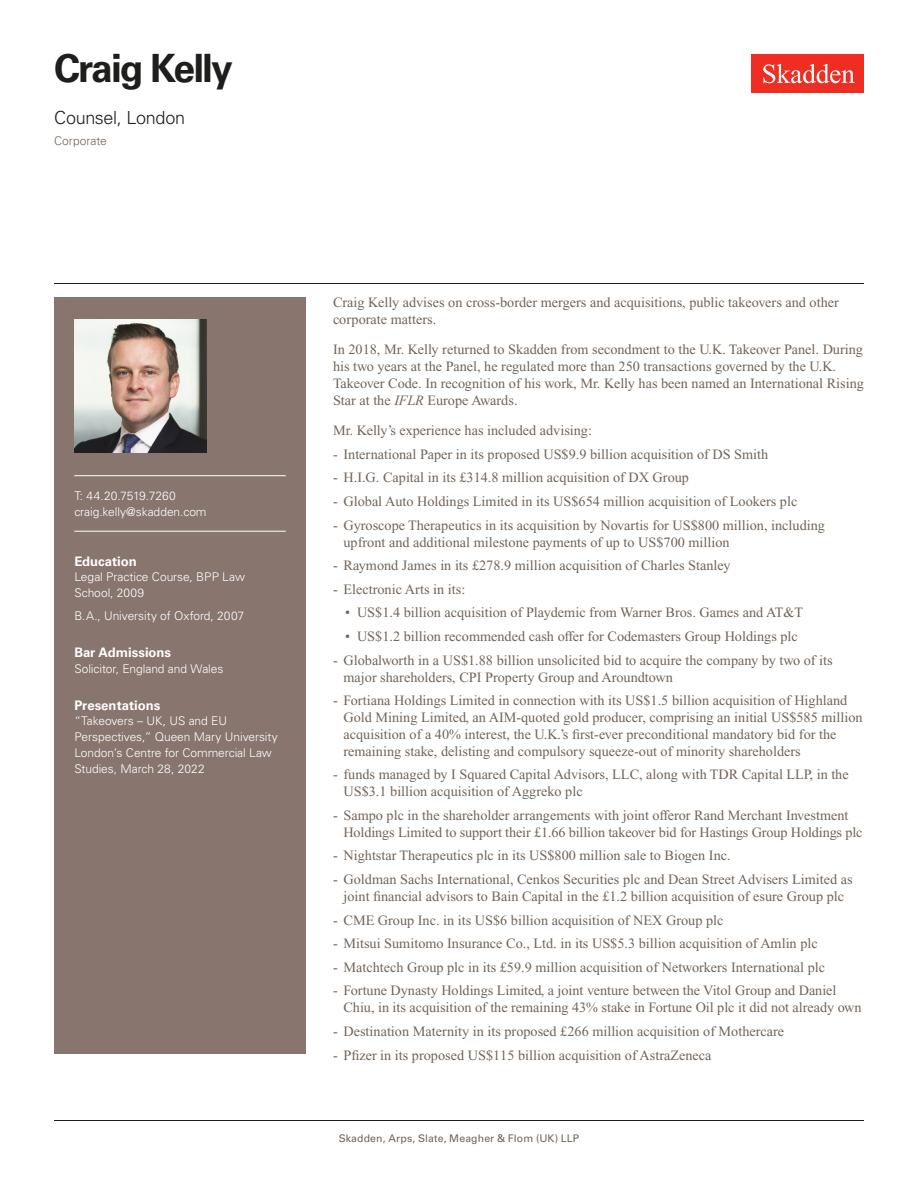
<style>
.page{position:relative;width:918px;height:1188px;background:#fff}
.page>*{position:absolute;margin:0;border:0;box-sizing:border-box;transform-origin:0 0}
.Name{font:700 39px "Univers LT Std";letter-spacing:-.05em;color:#1e1e1d}
.Title_and_Office{font:300 18px "Univers LT Std";letter-spacing:-.02em;color:#1e1e1d}
.Main_Body_Bulleted{font:14.25px/16.8px "Times New Roman PS Std";color:#726458}
.Main_Body{font:14.25px/16.8px "Times New Roman PS Std";color:#726458}
.Main_Body_Second_Level_Bullet{font:14.25px "Times New Roman PS Std";color:#726458}
.Bar_Admission_Education{font:700 13.2px "Univers LT Std";color:#fff}
.Sidebar_text{font:300 12px/15.8px "Univers LT Std";letter-spacing:-.005em;color:#fff}
.Email{font:300 12px "Univers LT Std";letter-spacing:-.005em;color:#fff}
.Phone_Number{font:300 12px "Univers LT Std";color:#fff}
.Practice{font:300 12px "Univers LT Std";color:#726458}
.Folio{font:10.5px "Univers LT Std";letter-spacing:.01em;color:#726458}
.s1{font-style:italic}
</style>
<div class="page">
<div style="left:752px;top:54px;width:112px;height:39px;background:#ee2e22"></div>
<svg style="left:763px;top:64px;width:92px;height:19px"></svg>
<div style="left:54px;top:297px;width:252px;height:756px;background:#87756e"></div>
<hr style="left:74px;top:475px;width:212px;height:1px;background:#fff">
<hr style="left:74px;top:531px;width:212px;height:1px;background:#fff">
<img style="left:74px;top:320px;width:132px;height:132px">
<hr style="left:54px;top:1120px;width:810px;height:1px;background:#1e1e1d">
<hr style="left:54px;top:283px;width:810px;height:1px;background:#1e1e1d">
<h1 class="Name" style="left:54px;top:46px;width:180px">Craig Kelly</h1>
<h2 class="Title_and_Office" style="left:54px;top:107px;width:132px">Counsel, London</h2>
<h3 class="Practice" style="left:54px;top:134px;width:54px">Corporate</h3>
<p class="Phone_Number" style="left:74px;top:489px;width:103px">T: 44.20.7519.7260</p>
<p class="Email" style="left:74px;top:504px;width:134px">craig.kelly@skadden.com</p>
<p class="Bar_Admission_Education" style="left:74px;top:553px;width:64px">Education</p>
<p class="Sidebar_text" style="left:74px;top:569px;width:172px">Legal Practice Course, BPP Law<br>School, 2009</p>
<p class="Sidebar_text" style="left:74px;top:608px;width:171px">B.A., University of Oxford, 2007</p>
<p class="Bar_Admission_Education" style="left:74px;top:644px;width:98px">Bar Admissions</p>
<p class="Sidebar_text" style="left:74px;top:660px;width:151px">Solicitor, England and Wales</p>
<p class="Bar_Admission_Education" style="left:74px;top:697px;width:87px">Presentations</p>
<p class="Sidebar_text" style="left:74px;top:713px;width:205px">“Takeovers – UK, US and EU<br>Perspectives,” Queen Mary University<br>London’s Centre for Commercial Law<br>Studies, March 28, 2022</p>
<p class="Main_Body" style="left:333px;top:294px;width:507px">Craig Kelly advises on cross-border mergers and acquisitions, public takeovers and other corporate matters.</p>
<p class="Main_Body" style="left:333px;top:341px;width:532px">In 2018, Mr. Kelly returned to Skadden from secondment to the U.K. Takeover Panel. During his two years at the Panel, he regulated more than 250 transactions governed by the U.K.<br>Takeover Code. In recognition of his work, Mr. Kelly has been named an International Rising Star at the <span class="s1">IFLR</span> Europe Awards.</p>
<p class="Main_Body" style="left:333px;top:422px;width:261px">Mr. Kelly’s experience has included advising:</p>
<p class="Main_Body_Bulleted" style="left:333px;top:446px;width:437px">- International Paper in its proposed US$9.9 billion acquisition of DS Smith</p>
<p class="Main_Body_Bulleted" style="left:333px;top:469px;width:358px">- H.I.G. Capital in its £314.8 million acquisition of DX Group</p>
<p class="Main_Body_Bulleted" style="left:333px;top:493px;width:466px">- Global Auto Holdings Limited in its US$654 million acquisition of Lookers plc</p>
<p class="Main_Body_Bulleted" style="left:344px;top:517px;width:483px;text-indent:-10px">- Gyroscope Therapeutics in its acquisition by Novartis for US$800 million, including upfront and additional milestone payments of up to US$700 million</p>
<p class="Main_Body_Bulleted" style="left:333px;top:557px;width:399px">- Raymond James in its £278.9 million acquisition of Charles Stanley</p>
<p class="Main_Body_Bulleted" style="left:333px;top:581px;width:134px">- Electronic Arts in its:</p>
<p class="Main_Body_Second_Level_Bullet" style="left:345px;top:605px;width:460px">• US$1.4 billion acquisition of Playdemic from Warner Bros. Games and AT&amp;T</p>
<p class="Main_Body_Second_Level_Bullet" style="left:345px;top:629px;width:454px">• US$1.2 billion recommended cash offer for Codemasters Group Holdings plc</p>
<p class="Main_Body_Bulleted" style="left:344px;top:652px;width:491px;text-indent:-10px">- Globalworth in a US$1.88 billion unsolicited bid to acquire the company by two of its major shareholders, CPI Property Group and Aroundtown</p>
<p class="Main_Body_Bulleted" style="left:344px;top:692px;width:521px;text-indent:-10px">- Fortiana Holdings Limited in connection with its US$1.5 billion acquisition of Highland Gold Mining Limited, an AIM-quoted gold producer, comprising an initial US$585 million acquisition of a 40% interest, the U.K.’s first-ever preconditional mandatory bid for the remaining stake, delisting and compulsory squeeze-out of minority shareholders</p>
<p class="Main_Body_Bulleted" style="left:344px;top:766px;width:507px;text-indent:-10px">- funds managed by I Squared Capital Advisors, LLC, along with TDR Capital LLP, in the<br>US$3.1 billion acquisition of Aggreko plc</p>
<p class="Main_Body_Bulleted" style="left:344px;top:807px;width:521px;text-indent:-10px">- Sampo plc in the shareholder arrangements with joint offeror Rand Merchant Investment<br>Holdings Limited to support their £1.66 billion takeover bid for Hastings Group Holdings plc</p>
<p class="Main_Body_Bulleted" style="left:333px;top:847px;width:399px">- Nightstar Therapeutics plc in its US$800 million sale to Biogen Inc.</p>
<p class="Main_Body_Bulleted" style="left:333px;top:871px;width:521px;text-align:center">- Goldman Sachs International, Cenkos Securities plc and Dean Street Advisers Limited as joint financial advisors to Bain Capital in the £1.2 billion acquisition of esure Group plc</p>
<p class="Main_Body_Bulleted" style="left:333px;top:911px;width:392px">- CME Group Inc. in its US$6 billion acquisition of NEX Group plc</p>
<p class="Main_Body_Bulleted" style="left:333px;top:935px;width:486px">- Mitsui Sumitomo Insurance Co., Ltd. in its US$5.3 billion acquisition of Amlin plc</p>
<p class="Main_Body_Bulleted" style="left:333px;top:959px;width:494px">- Matchtech Group plc in its £59.9 million acquisition of Networkers International plc</p>
<p class="Main_Body_Bulleted" style="left:344px;top:982px;width:520px;text-indent:-10px">- Fortune Dynasty Holdings Limited, a joint venture between the Vitol Group and Daniel<br>Chiu, in its acquisition of the remaining 43% stake in Fortune Oil plc it did not already own</p>
<p class="Main_Body_Bulleted" style="left:333px;top:1023px;width:453px">- Destination Maternity in its proposed £266 million acquisition of Mothercare</p>
<p class="Main_Body_Bulleted" style="left:333px;top:1046px;width:380px">- Pfizer in its proposed US$115 billion acquisition of AstraZeneca</p>
<p class="Folio" style="left:339px;top:1132px;width:242px">Skadden, Arps, Slate, Meagher &amp; Flom (UK) LLP</p>
</div>
